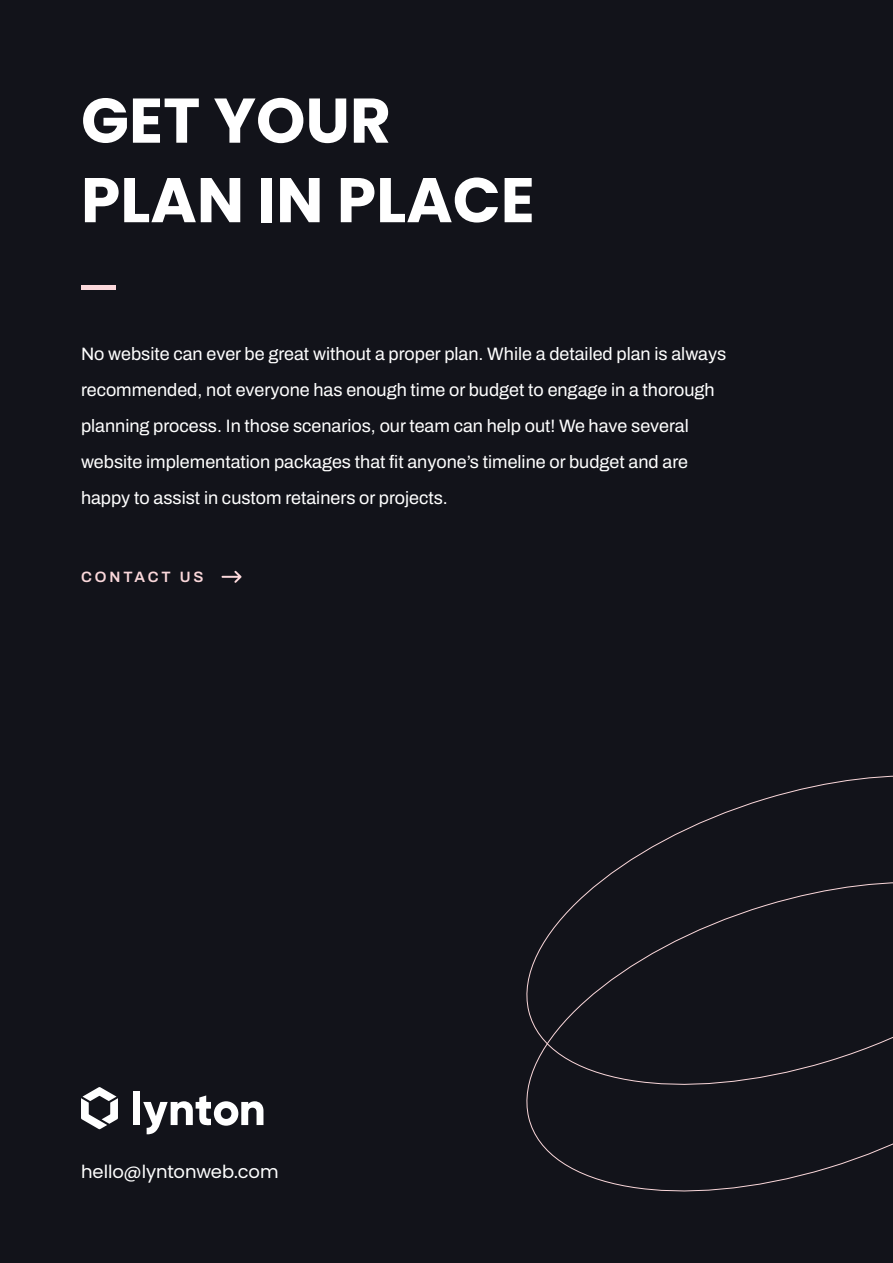
<style>
.page{position:relative;width:893px;height:1263px;background:#12131a}
.page>*{position:absolute;margin:0;border:0;box-sizing:border-box;transform-origin:0 0}
.t1{font:700 63px/79.5px "Poppins";color:#fff}
.t2{font:600 18px/36px "Archivo";color:#fff}
.t3{font:18px "Poppins";letter-spacing:-.005em;color:#fff}
.t4{font:600 15px "Archivo";letter-spacing:.2em;color:#fbd8db}
</style>
<div class="page">
<svg style="left:604px;top:775px;width:289px;height:103px"></svg>
<svg style="left:526px;top:878px;width:367px;height:314px"></svg>
<hr style="left:81px;top:286px;width:35px;height:4px;background:#fbd8db">
<svg style="left:222px;top:571px;width:20px;height:12px"></svg>
<svg style="left:81px;top:1087px;width:37px;height:42px"></svg>
<div style="left:133px;top:1091px;width:7px;height:34px;background:#fff"></div>
<svg style="left:143px;top:1095px;width:120px;height:39px"></svg>
<h1 class="t1" style="left:81px;top:81px;width:455px">GET YOUR<br>PLAN IN PLACE</h1>
<p class="t2" style="left:81px;top:336px;width:647px">No website can ever be great without a proper plan. While a detailed plan is always recommended, not everyone has enough time or budget to engage in a thorough planning process. In those scenarios, our team can help out! We have several website implementation packages that fit anyone’s timeline or budget and are happy to assist in custom retainers or projects.</p>
<p class="t4" style="left:81px;top:565px;width:124px">CONTACT US</p>
<p class="t3" style="left:81px;top:1161px;width:199px">hello@lyntonweb.com</p>
</div>
